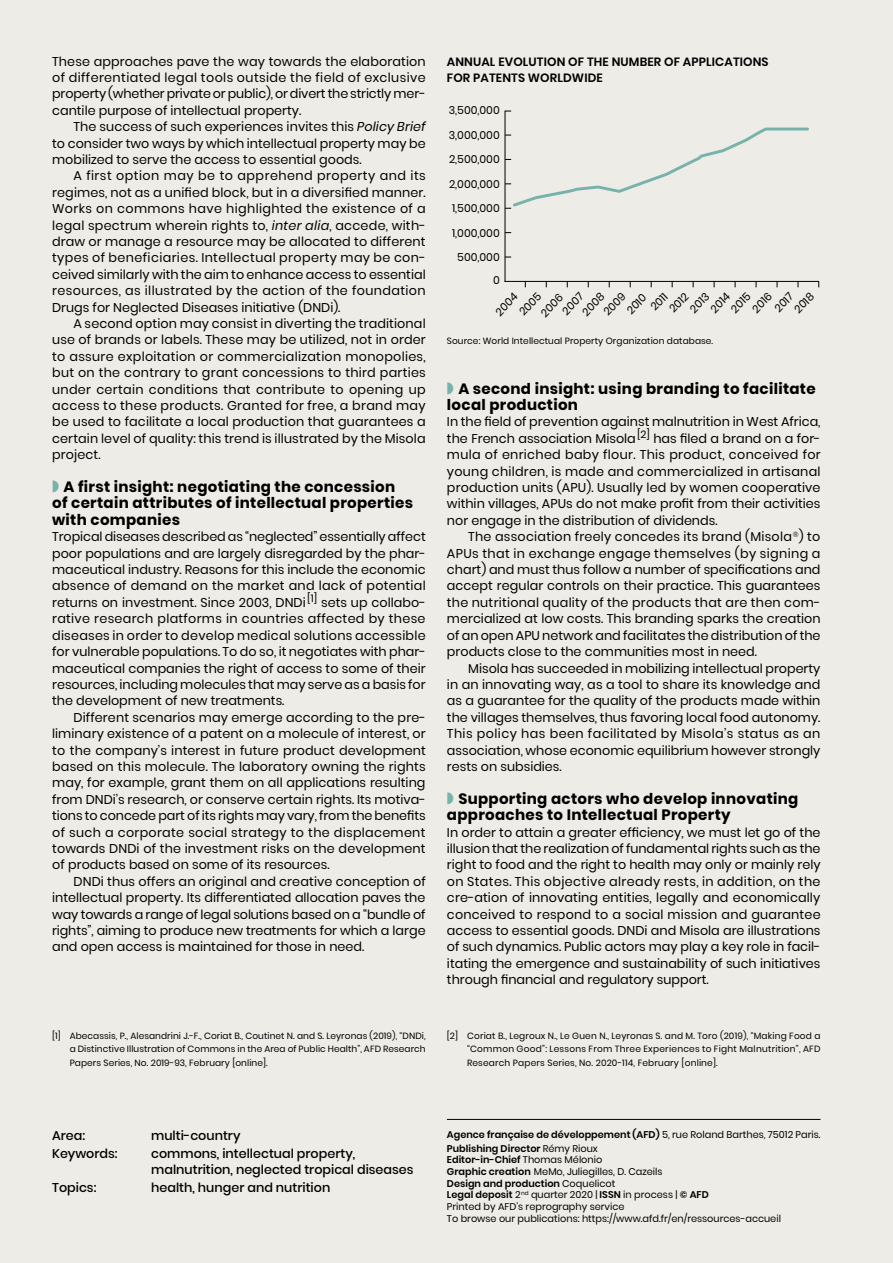
<style>
.page{position:relative;width:893px;height:1263px;background:#edece6}
.page>*{position:absolute;margin:0;border:0;box-sizing:border-box;transform-origin:0 0}
.Texte_courant_1er_pa{font:700 15px/16.4px "Poppins";letter-spacing:.02em;color:#000}
.Texte_courant_1er_pa-2{font:12.75px/16.4px "Poppins";color:#000;text-align:justify}
.Mots-cles{font:500 12.75px/15.8px "Poppins";color:#000}
.Titre_import{font:600 12px/16.4px "Poppins";letter-spacing:.01em;color:#000}
.t1{font:11.1px/24px "Poppins";color:#000;text-align:right}
.t2{font:10.95px "Poppins";color:#000}
.Avertissement{font:600 9.75px/11.7px "Poppins";color:#000}
.Avertissement-2{font:9.75px "Poppins";color:#000}
.Notes{font:9px/13.5px "Poppins";letter-spacing:.015em;color:#000;text-align:justify}
.Sources{font:9px "Poppins";letter-spacing:.01em;color:#000}
.s1{font-style:italic}
.s2{color:#82c2be}
.s3{font-weight:400}
.s4{font-weight:600}
</style>
<div class="page">
<p class="Texte_courant_1er_pa-2" style="left:52px;top:53px;width:375px">These approaches pave the way towards the elaboration of differentiated legal tools outside the field of exclusive property (whether private or public), or divert the strictly mer&shy;cantile purpose of intellectual property.</p>
<p class="Texte_courant_1er_pa-2" style="left:52px;top:119px;width:375px;text-indent:21px">The success of such experiences invites this <span class="s1">Policy Brief </span>to consider two ways by which intellectual property may be mobilized to serve the access to essential goods.</p>
<p class="Texte_courant_1er_pa-2" style="left:52px;top:168px;width:375px;text-indent:21px">A first option may be to apprehend property and its regimes, not as a unified block, but in a diversified manner.<br>Works on commons have highlighted the existence of a legal spectrum wherein rights to, <span class="s1">inter alia</span>, accede, with‑ draw or manage a resource may be allocated to different types of beneficiaries. Intellectual property may be con‑ ceived similarly with the aim to enhance access to essential resources, as illustrated by the action of the foundation Drugs for Neglected Diseases initiative (DNDi).</p>
<p class="Texte_courant_1er_pa-2" style="left:52px;top:315px;width:375px;text-indent:21px">A second option may consist in diverting the traditional use of brands or labels. These may be utilized, not in order to assure exploitation or commercialization monopolies, but on the contrary to grant concessions to third parties under certain conditions that contribute to opening up access to these products. Granted for free, a brand may be used to facilitate a local production that guarantees a certain level of quality: this trend is illustrated by the Misola project.</p>
<p class="Texte_courant_1er_pa" style="left:52px;top:479px;width:362px"><span class="s2">◗</span> A first insight: negotiating the concession of certain attributes of intellectual properties with companies</p>
<p class="Texte_courant_1er_pa-2" style="left:52px;top:529px;width:375px">Tropical diseases described as “neglected” essentially affect poor populations and are largely disregarded by the phar&shy;maceutical industry. Reasons for this include the economic absence of demand on the market and lack of potential returns on investment. Since 2003, DNDi<sup>[1]</sup> sets up collabo‑ rative research platforms in countries affected by these diseases in order to develop medical solutions accessible for vulnerable populations. To do so, it negotiates with phar&shy;maceutical companies the right of access to some of their resources, including molecules that may serve as a basis for the development of new treatments.</p>
<p class="Texte_courant_1er_pa-2" style="left:52px;top:709px;width:375px;text-indent:21px">Different scenarios may emerge according to the pre‑ liminary existence of a patent on a molecule of interest, or to the company’s interest in future product development based on this molecule. The laboratory owning the rights may, for example, grant them on all applications resulting from DNDi’s research, or conserve certain rights. Its motiva&shy;tions to concede part of its rights may vary, from the benefits of such a corporate social strategy to the displacement towards DNDi of the investment risks on the development of products based on some of its resources.</p>
<p class="Texte_courant_1er_pa-2" style="left:52px;top:873px;width:375px;text-indent:21px">DNDi thus offers an original and creative conception of intellectual property. Its differentiated allocation paves the way towards a range of legal solutions based on a “bundle of rights”, aiming to produce new treatments for which a large and open access is maintained for those in need.</p>
<p class="Notes" style="left:70px;top:1029px;width:358px;text-indent:-18px">[1] Abecassis, P., Alesandrini J.-F., Coriat B., Coutinet N. and S. Leyronas (2019), “DNDi, a Distinctive Illustration of Commons in the Area of Public Health”, AFD Research Papers Series, No. 2019-93, February [online].</p>
<p class="Titre_import" style="left:447px;top:53px;width:323px">ANNUAL EVOLUTION OF THE NUMBER OF APPLICATIONS<br>FOR PATENTS WORLDWIDE</p>
<p class="t1" style="left:449px;top:98px;width:53px">3,500,000</p>
<p class="t1" style="left:449px;top:123px;width:52px">3,000,000</p>
<p class="t1" style="left:449px;top:147px;width:52px">2,500,000</p>
<p class="t1" style="left:449px;top:172px;width:52px">2,000,000</p>
<p class="t1" style="left:452px;top:196px;width:49px">1,500,000</p>
<p class="t1" style="left:452px;top:221px;width:49px">1,000,000<br>500,000<br>0</p>
<p class="t2" style="left:579px;top:309px;width:28px;rotate:-46deg">2008</p>
<p class="t2" style="left:601px;top:309px;width:28px;rotate:-46deg">2009</p>
<p class="t2" style="left:624px;top:308px;width:24px;rotate:-46deg">2010</p>
<p class="t2" style="left:648px;top:304px;width:21px;rotate:-46deg">2011</p>
<p class="t2" style="left:666px;top:306px;width:24px;rotate:-46deg">2012</p>
<p class="t2" style="left:687px;top:307px;width:24px;rotate:-46deg">2013</p>
<p class="t2" style="left:708px;top:307px;width:25px;rotate:-46deg">2014</p>
<p class="t2" style="left:728px;top:307px;width:24px;rotate:-46deg">2015</p>
<p class="t2" style="left:750px;top:307px;width:25px;rotate:-46deg">2016</p>
<p class="t2" style="left:772px;top:306px;width:23px;rotate:-46deg">2017</p>
<p class="t2" style="left:791px;top:307px;width:25px;rotate:-46deg">2018</p>
<p class="t2" style="left:493px;top:309px;width:28px;rotate:-46deg">2004</p>
<p class="t2" style="left:516px;top:309px;width:28px;rotate:-46deg">2005</p>
<p class="t2" style="left:538px;top:310px;width:28px;rotate:-46deg">2006</p>
<p class="t2" style="left:559px;top:308px;width:27px;rotate:-46deg">2007</p>
<p class="Sources" style="left:447px;top:336px;width:268px">Source: World Intellectual Property Organization database.</p>
<p class="Texte_courant_1er_pa" style="left:447px;top:380px;width:370px"><span class="s2">◗</span> A second insight: using branding to facilitate local production</p>
<p class="Texte_courant_1er_pa-2" style="left:447px;top:414px;width:375px">In the field of prevention against malnutrition in West Africa, the French association Misola<sup>[2]</sup> has filed a brand on a for&shy;mula of enriched baby flour. This product, conceived for young children, is made and commercialized in artisanal production units (APU). Usually led by women cooperative within villages, APUs do not make profit from their activities nor engage in the distribution of dividends.</p>
<p class="Texte_courant_1er_pa-2" style="left:447px;top:529px;width:375px;text-indent:21px">The association freely concedes its brand (Misola<sup>®</sup>) to APUs that in exchange engage themselves (by signing a chart) and must thus follow a number of specifications and accept regular controls on their practice. This guarantees the nutritional quality of the products that are then com&shy;mercialized at low costs. This branding sparks the creation of an open APU network and facilitates the distribution of the products close to the communities most in need.</p>
<p class="Texte_courant_1er_pa-2" style="left:447px;top:660px;width:375px;text-indent:21px">Misola has succeeded in mobilizing intellectual property in an innovating way, as a tool to share its knowledge and as a guarantee for the quality of the products made within the villages themselves, thus favoring local food autonomy.<br>This policy has been facilitated by Misola’s status as an association, whose economic equilibrium however strongly rests on subsidies.</p>
<p class="Texte_courant_1er_pa" style="left:447px;top:790px;width:353px"><span class="s2">◗</span> Supporting actors who develop innovating approaches to Intellectual Property</p>
<p class="Texte_courant_1er_pa-2" style="left:447px;top:824px;width:375px">In order to attain a greater efficiency, we must let go of the illusion that the realization of fundamental rights such as the right to food and the right to health may only or mainly rely on States. This objective already rests, in addition, on the cre‑ation of innovating entities, legally and economically conceived to respond to a social mission and guarantee access to essential goods. DNDi and Misola are illustrations of such dynamics. Public actors may play a key role in facil‑ itating the emergence and sustainability of such initiatives through financial and regulatory support.</p>
<p class="Notes" style="left:467px;top:1029px;width:355px;text-indent:-20px">[2] Coriat B., Legroux N., Le Guen N., Leyronas S. and M. Toro (2019), “Making Food a “Common Good”: Lessons From Three Experiences to Fight Malnutrition”, AFD Research Papers Series, No. 2020-114, February [online].</p>
<p class="Mots-cles" style="left:52px;top:1128px;width:35px">Area:</p>
<p class="Mots-cles" style="left:151px;top:1128px;width:91px">multi-country</p>
<p class="Mots-cles" style="left:52px;top:1146px;width:67px">Keywords:</p>
<p class="Mots-cles" style="left:151px;top:1146px;width:264px">commons, intellectual property, malnutrition, neglected tropical diseases</p>
<p class="Mots-cles" style="left:52px;top:1179px;width:46px">Topics:</p>
<p class="Mots-cles" style="left:151px;top:1179px;width:181px">health, hunger and nutrition</p>
<p class="Avertissement" style="left:447px;top:1128px;width:375px">Agence française de développement (AFD) <span class="s3">5, rue Roland Barthes, 75012 Paris.</span></p>
<p class="Avertissement" style="left:447px;top:1142px;width:152px">Publishing Director <span class="s3">Rémy Rioux</span></p>
<p class="Avertissement" style="left:447px;top:1154px;width:157px">Editor-in-Chief <span class="s3">Thomas Mélonio</span></p>
<p class="Avertissement-2" style="left:447px;top:1166px;width:217px"><span class="s4">Graphic creation</span> MeMo, Juliegilles, D. Cazeils</p>
<p class="Avertissement" style="left:447px;top:1177px;width:263px">Design and production <span class="s3">Coquelicot<br></span>Legal deposit <span class="s3">2</span><sup>nd</sup> <span class="s3">quarter 2020 |</span> ISSN <span class="s3">in process |</span> © AFD</p>
<p class="Avertissement-2" style="left:447px;top:1201px;width:179px">Printed by AFD’s reprography service</p>
<p class="Avertissement-2" style="left:447px;top:1213px;width:336px">To browse our publications: https://www.afd.fr/en/ressources-accueil</p>
</div>
